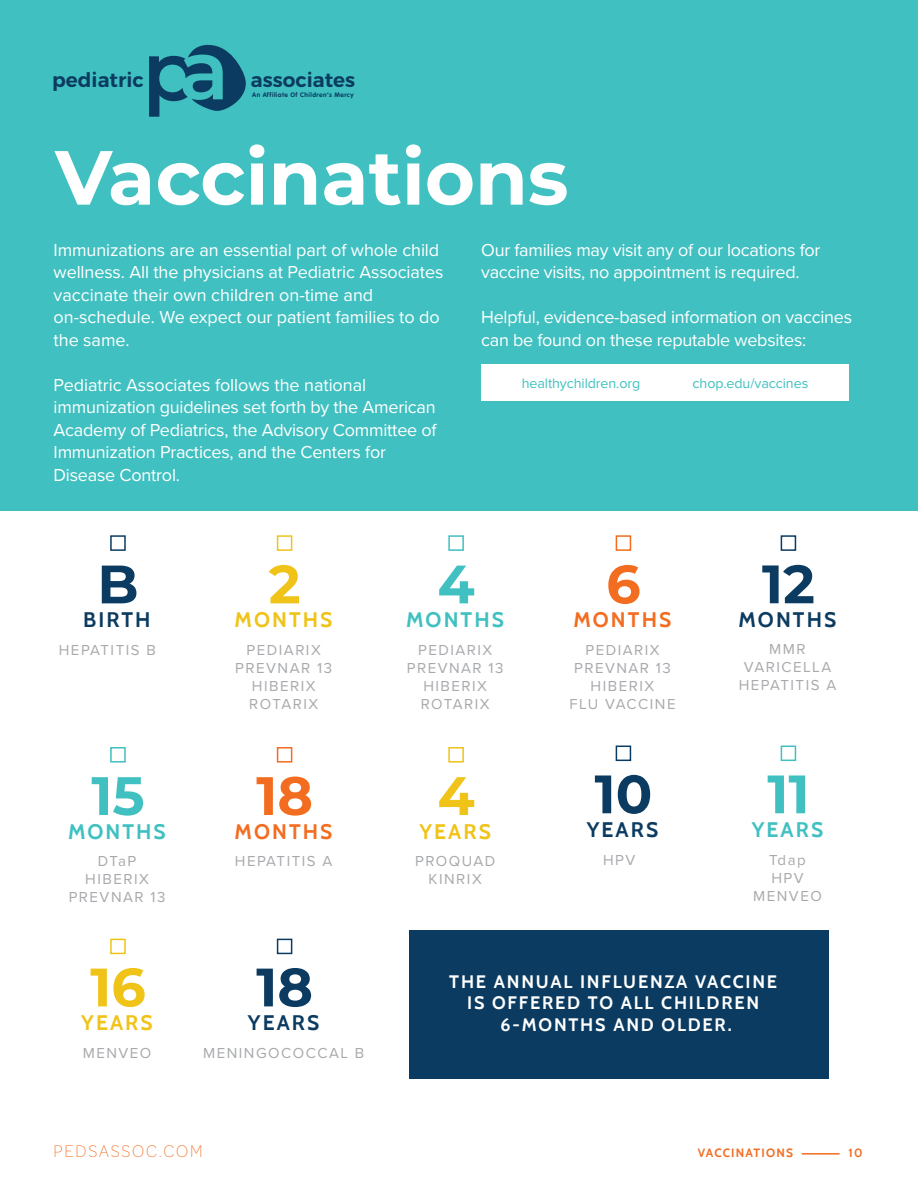
<style>
.page{position:relative;width:918px;height:1188px;background:#fff}
.page>*{position:absolute;margin:0;border:0;box-sizing:border-box;transform-origin:0 0}
.t1{font:700 76.5px "Montserrat";color:#fff}
.t2{font:700 54px "Montserrat";color:#0b3b60}
.t3{font:700 54px "Montserrat";color:#40c0c0}
.t4{font:700 54px "Montserrat";color:#f0c319}
.t5{font:700 54px "Montserrat";color:#f36d21}
.t6{font:700 21px "Cabin";letter-spacing:.1em;color:#0b3b60}
.t7{font:700 21px "Cabin";letter-spacing:.1em;color:#40c0c0}
.t8{font:700 21px "Cabin";letter-spacing:.1em;color:#f0c319}
.t9{font:700 21px "Cabin";letter-spacing:.1em;color:#f36d21}
.t10{font:600 20.1px "Montserrat";color:#0b3b60}
.t11{font:18px/22.5px "Proxima Nova";letter-spacing:-.015em;color:#fff}
.t12{font:700 18px/21.6px "Cabin";letter-spacing:.1em;color:#fff;text-align:center}
.t13{font:200 18px "Omnes Semi Cond";letter-spacing:.1em;color:#f36d21}
.t14{font:15px/18px "Proxima Nova";letter-spacing:.1em;color:#a7a9ac;text-align:center}
.t15{font:14.25px "Proxima Nova";letter-spacing:-.005em;color:#40c0c0}
.t16{font:700 12px "Cabin";letter-spacing:.1em;color:#f36d21}
.t17{font:700 6.45px "VAG Rounded Std";letter-spacing:.075em;color:#0b3b60}
</style>
<div class="page">
<div style="left:0;top:0;width:918px;height:511px;background:#40c0c0"></div>
<div style="left:409px;top:930px;width:419px;height:149px;background:#0b3b60"></div>
<hr style="left:802px;top:1153px;width:38px;height:2px;background:#f36d21">
<div style="left:110px;top:535px;width:16px;height:16px;border:2px solid #0b3b60"></div>
<div style="left:277px;top:535px;width:15px;height:16px;border:2px solid #f0c319"></div>
<div style="left:448px;top:535px;width:16px;height:16px;border:2px solid #40c0c0"></div>
<div style="left:616px;top:535px;width:15px;height:16px;border:2px solid #f36d21"></div>
<div style="left:781px;top:535px;width:15px;height:16px;border:2px solid #0b3b60"></div>
<div style="left:110px;top:747px;width:16px;height:16px;border:2px solid #40c0c0"></div>
<div style="left:448px;top:747px;width:16px;height:16px;border:2px solid #f0c319"></div>
<div style="left:781px;top:746px;width:15px;height:15px;border:2px solid #40c0c0"></div>
<div style="left:110px;top:939px;width:16px;height:15px;border:2px solid #f0c319"></div>
<div style="left:277px;top:939px;width:15px;height:15px;border:2px solid #0b3b60"></div>
<div style="left:277px;top:747px;width:15px;height:16px;border:2px solid #f36d21"></div>
<div style="left:616px;top:746px;width:15px;height:15px;border:2px solid #0b3b60"></div>
<div style="left:481px;top:364px;width:368px;height:36px;background:#fff"></div>
<svg style="left:149px;top:44px;width:97px;height:73px"></svg>
<p class="t10" style="left:52px;top:64px;width:93px">pediatric</p>
<p class="t10" style="left:251px;top:64px;width:106px">associates</p>
<p class="t17" style="left:252px;top:91px;width:103px">An Affiliate Of Children’s Mercy</p>
<h1 class="t1" style="left:55px;top:122px;width:515px">Vaccinations</h1>
<p class="t11" style="left:54px;top:238px;width:391px">Immunizations are an essential part of whole child wellness. All the physicians at Pediatric Associates vaccinate their own children on-time and on-schedule. We expect our patient families to do the same.</p>
<p class="t11" style="left:54px;top:373px;width:385px">Pediatric Associates follows the national immunization guidelines set forth by the American Academy of Pediatrics, the Advisory Committee of Immunization Practices, and the Centers for Disease Control.</p>
<p class="t11" style="left:481px;top:238px;width:341px">Our families may visit any of our locations for vaccine visits, no appointment is required.</p>
<p class="t11" style="left:481px;top:305px;width:372px">Helpful, evidence-based information on vaccines can be found on these reputable websites:</p>
<p class="t15" style="left:522px;top:373px;width:120px">healthychildren.org</p>
<p class="t15" style="left:693px;top:373px;width:117px">chop.edu/vaccines</p>
<h2 class="t2" style="left:97px;top:545px;width:43px">B</h2>
<p class="t6" style="left:83px;top:603px;width:69px">BIRTH</p>
<h2 class="t4" style="left:269px;top:545px;width:33px">2</h2>
<p class="t8" style="left:235px;top:603px;width:99px">MONTHS</p>
<h2 class="t3" style="left:438px;top:545px;width:39px">4</h2>
<p class="t7" style="left:406px;top:603px;width:99px">MONTHS</p>
<h2 class="t5" style="left:606px;top:545px;width:36px">6</h2>
<p class="t9" style="left:573px;top:603px;width:99px">MONTHS</p>
<h2 class="t2" style="left:762px;top:545px;width:55px">12</h2>
<p class="t6" style="left:738px;top:603px;width:99px">MONTHS</p>
<p class="t14" style="left:59px;top:640px;width:99px">HEPATITIS B</p>
<p class="t14" style="left:235px;top:640px;width:98px">PEDIARIX<br>PREVNAR 13<br>HIBERIX<br>ROTARIX</p>
<p class="t14" style="left:407px;top:640px;width:98px">PEDIARIX<br>PREVNAR 13<br>HIBERIX<br>ROTARIX</p>
<p class="t14" style="left:569px;top:640px;width:108px">PEDIARIX<br>PREVNAR 13<br>HIBERIX<br>FLU VACCINE</p>
<p class="t14" style="left:739px;top:639px;width:99px">MMR<br>VARICELLA<br>HEPATITIS A</p>
<h2 class="t3" style="left:91px;top:757px;width:55px">15</h2>
<p class="t7" style="left:68px;top:815px;width:99px">MONTHS</p>
<h2 class="t5" style="left:256px;top:757px;width:58px">18</h2>
<p class="t9" style="left:235px;top:815px;width:99px">MONTHS</p>
<h2 class="t4" style="left:438px;top:757px;width:39px">4</h2>
<p class="t8" style="left:419px;top:815px;width:73px">YEARS</p>
<h2 class="t2" style="left:595px;top:755px;width:59px">10</h2>
<p class="t6" style="left:587px;top:813px;width:73px">YEARS</p>
<h2 class="t3" style="left:767px;top:755px;width:44px">11</h2>
<p class="t7" style="left:752px;top:813px;width:73px">YEARS</p>
<p class="t14" style="left:69px;top:851px;width:98px">DTaP<br>HIBERIX<br>PREVNAR 13</p>
<p class="t14" style="left:235px;top:851px;width:99px">HEPATITIS A</p>
<p class="t14" style="left:415px;top:851px;width:82px">PROQUAD<br>KINRIX</p>
<p class="t14" style="left:603px;top:850px;width:34px">HPV</p>
<p class="t14" style="left:753px;top:850px;width:70px">Tdap<br>HPV<br>MENVEO</p>
<h2 class="t4" style="left:90px;top:948px;width:57px">16</h2>
<p class="t8" style="left:81px;top:1007px;width:73px">YEARS</p>
<h2 class="t2" style="left:256px;top:948px;width:58px">18</h2>
<p class="t6" style="left:248px;top:1007px;width:73px">YEARS</p>
<p class="t14" style="left:83px;top:1043px;width:70px">MENVEO</p>
<p class="t14" style="left:203px;top:1043px;width:163px">MENINGOCOCCAL B</p>
<p class="t12" style="left:449px;top:970px;width:329px">THE ANNUAL INFLUENZA VACCINE<br>IS OFFERED TO ALL CHILDREN<br>6-MONTHS AND OLDER.</p>
<p class="t13" style="left:54px;top:1140px;width:150px">PEDSASSOC.COM</p>
<p class="t16" style="left:698px;top:1143px;width:97px">VACCINATIONS</p>
<p class="t16" style="left:849px;top:1143px;width:16px">10</p>
</div>
